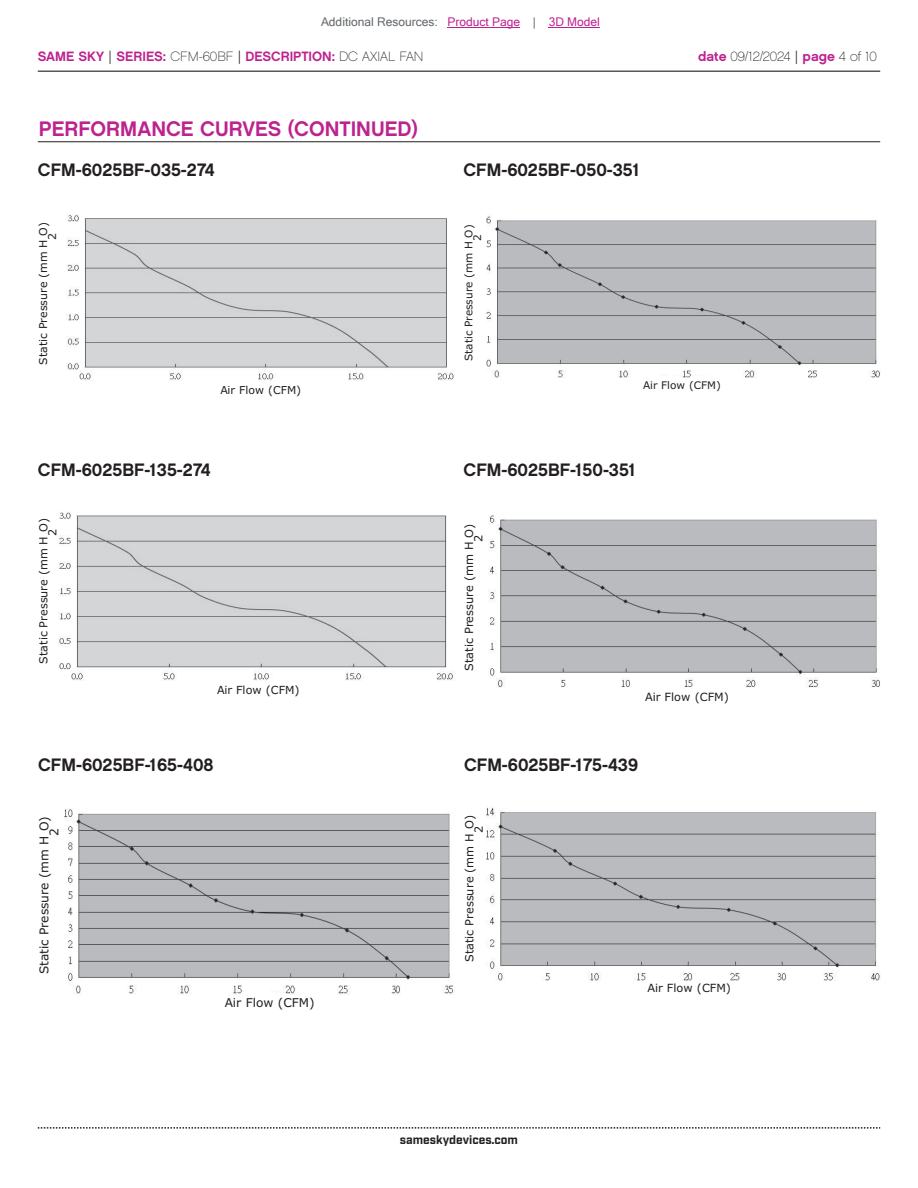
<style>
.page{position:relative;width:918px;height:1188px;background:#fff}
.page>*{position:absolute;margin:0;border:0;box-sizing:border-box;transform-origin:0 0}
.t1{font:21px "Chalet New York Nineteen Sixty";color:#bd238f}
.t2{font:18px "Chalet New York Nineteen Sixty";color:#231f20}
.t3{font:13.5px "Chalet New York Nineteen Sixty";color:#bd238f}
.t4{font:13.5px "Chalet Paris Nineteen Sixty";letter-spacing:-.005em;color:#231f20}
.t5{font:12.15px/10.1px "Verdana";color:#231f20}
.t6{font:12px "Microsoft Sans Serif";color:#63676b}
.t7{font:700 12px "Industry";color:#231f20}
.t8{font:11.25px/9.3px "Verdana";color:#231f20}
.t9{font:11.1px/9.1px "Verdana";color:#231f20}
.t10{font:10.95px/9px "Verdana";color:#231f20}
.t11{font:10.5px/8.7px "Verdana";color:#231f20}
.s1{color:#bd238f}
.s2{font-family:"Industry";color:#231f20}
.s3{font-family:"Chalet Paris Nineteen Sixty";color:#231f20}
.s4{font-family:"Chalet New York Nineteen Sixty";color:#bd238f}
.s5{font-family:"Industry"}
</style>
<div class="page">
<hr style="left:38px;top:71px;width:842px;height:1px;background:#231f20">
<svg style="left:38px;top:1127px;width:842px;height:2px"></svg>
<hr style="left:38px;top:141px;width:842px;height:1px;background:#231f20">
<img style="left:59px;top:512px;width:394px;height:168px">
<img style="left:486px;top:216px;width:394px;height:162px">
<img style="left:66px;top:215px;width:388px;height:165px">
<img style="left:489px;top:515px;width:391px;height:172px">
<img style="left:486px;top:807px;width:394px;height:174px">
<img style="left:64px;top:809px;width:390px;height:186px">
<hr style="left:448px;top:27px;width:72px;height:1px;background:#bd238f">
<hr style="left:549px;top:27px;width:51px;height:1px;background:#bd238f">
<p class="t6" style="left:321px;top:15px;width:280px">Additional Resources: <span class="s1">Product Page</span> | <span class="s1">3D Model</span></p>
<p class="t3" style="left:38px;top:47px;width:387px">SAME SKY <span class="s2">|</span> SERIES: <span class="s3">CFM-60BF</span> <span class="s2">|</span> DESCRIPTION: <span class="s3">DC AXIAL FAN</span></p>
<p class="t4" style="left:698px;top:48px;width:180px"><span class="s4">date</span> 09/12/2024 <span class="s5">|</span> <span class="s4">page</span> 4 of 10</p>
<p class="t1" style="left:39px;top:115px;width:380px">PERFORMANCE CURVES (CONTINUED)</p>
<p class="t2" style="left:38px;top:158px;width:178px">CFM-6025BF-035-274</p>
<p class="t2" style="left:464px;top:158px;width:178px">CFM-6025BF-050-351</p>
<p class="t10" style="left:39px;top:240px;width:19px;text-indent:-125px;rotate:-90deg">Static Pressure (mm H O)<br>2</p>
<p class="t11" style="left:464px;top:241px;width:18px;text-indent:-120px;rotate:-90deg">Static Pressure (mm H O)<br>2</p>
<p class="t10" style="left:220px;top:385px;width:82px">Air Flow (CFM)</p>
<p class="t11" style="left:643px;top:381px;width:79px">Air Flow (CFM)</p>
<p class="t2" style="left:38px;top:458px;width:174px">CFM-6025BF-135-274</p>
<p class="t2" style="left:464px;top:458px;width:174px">CFM-6025BF-150-351</p>
<p class="t9" style="left:39px;top:536px;width:19px;text-indent:-128px;rotate:-90deg">Static Pressure (mm H O)<br>2</p>
<p class="t8" style="left:464px;top:542px;width:20px;text-indent:-129px;rotate:-90deg">Static Pressure (mm H O)<br>2</p>
<p class="t9" style="left:217px;top:685px;width:84px">Air Flow (CFM)</p>
<p class="t8" style="left:645px;top:692px;width:85px">Air Flow (CFM)</p>
<p class="t2" style="left:38px;top:753px;width:177px">CFM-6025BF-165-408</p>
<p class="t2" style="left:464px;top:753px;width:176px">CFM-6025BF-175-439</p>
<p class="t5" style="left:39px;top:836px;width:21px;text-indent:-139px;rotate:-90deg">Static Pressure (mm H O)<br>2</p>
<p class="t8" style="left:465px;top:833px;width:20px;text-indent:-129px;rotate:-90deg">Static Pressure (mm H O)<br>2</p>
<p class="t8" style="left:648px;top:984px;width:85px">Air Flow (CFM)</p>
<p class="t5" style="left:225px;top:997px;width:91px">Air Flow (CFM)</p>
<p class="t7" style="left:400px;top:1132px;width:120px">sameskydevices.com</p>
</div>
